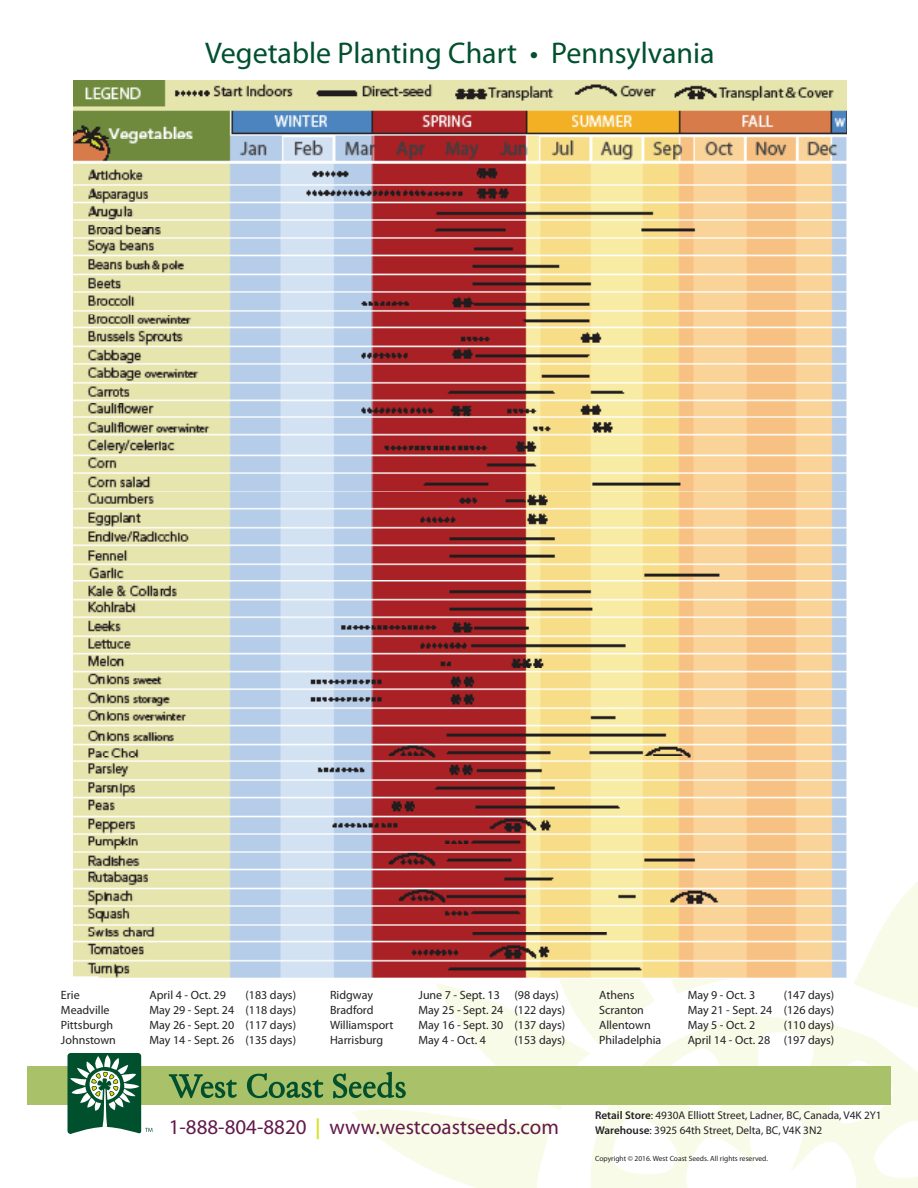
<style>
.page{position:relative;width:918px;height:1188px;background:#fff}
.page>*{position:absolute;margin:0;border:0;box-sizing:border-box;transform-origin:0 0}
.t1{font:30px "Myriad Pro";color:#00502e}
.t2{font:21px "Myriad Pro";color:#62194b}
.t3{font:12px "Myriad Pro";color:#231f20}
.t4{font:11.25px "Myriad Pro";color:#231f20}
.t5{font:7.5px "Myriad Pro";color:#231f20}
.s1{font-weight:600}
.s2{font-weight:600;color:#d6df21}
</style>
<div class="page">
<div style="left:27px;top:1066px;width:864px;height:39px;background:#a9c169"></div>
<svg style="left:67px;top:1053px;width:85px;height:81px"></svg>
<svg style="left:169px;top:1072px;width:237px;height:27px"></svg>
<img style="left:73px;top:81px;width:774px;height:897px">
<h1 class="t1" style="left:205px;top:34px;width:511px">Vegetable Planting Chart • Pennsylvania</h1>
<p class="t3" style="left:61px;top:987px;width:20px">Erie</p>
<p class="t3" style="left:149px;top:987px;width:78px">April 4 - Oct. 29</p>
<p class="t3" style="left:245px;top:987px;width:52px">(183 days)</p>
<p class="t3" style="left:61px;top:1002px;width:50px">Meadville</p>
<p class="t3" style="left:149px;top:1002px;width:148px">May 29 - Sept. 24 (118 days)</p>
<p class="t3" style="left:61px;top:1017px;width:54px">Pittsburgh</p>
<p class="t3" style="left:149px;top:1017px;width:148px">May 26 - Sept. 20 (117 days)</p>
<p class="t3" style="left:61px;top:1032px;width:56px">Johnstown</p>
<p class="t3" style="left:149px;top:1032px;width:148px">May 14 - Sept. 26 (135 days)</p>
<p class="t3" style="left:330px;top:987px;width:44px">Ridgway</p>
<p class="t3" style="left:419px;top:987px;width:142px">June 7 - Sept. 13 (98 days)</p>
<p class="t3" style="left:330px;top:1002px;width:45px">Bradford</p>
<p class="t3" style="left:419px;top:1002px;width:148px">May 25 - Sept. 24 (122 days)</p>
<p class="t3" style="left:330px;top:1017px;width:65px">Williamsport</p>
<p class="t3" style="left:419px;top:1017px;width:148px">May 16 - Sept. 30 (137 days)</p>
<p class="t3" style="left:330px;top:1032px;width:55px">Harrisburg</p>
<p class="t3" style="left:419px;top:1032px;width:69px">May 4 - Oct. 4</p>
<p class="t3" style="left:515px;top:1032px;width:52px">(153 days)</p>
<p class="t3" style="left:599px;top:987px;width:37px">Athens</p>
<p class="t3" style="left:688px;top:987px;width:69px">May 9 - Oct. 3</p>
<p class="t3" style="left:784px;top:987px;width:52px">(147 days)</p>
<p class="t3" style="left:599px;top:1002px;width:46px">Scranton</p>
<p class="t3" style="left:688px;top:1002px;width:148px">May 21 - Sept. 24 (126 days)</p>
<p class="t3" style="left:599px;top:1017px;width:53px">Allentown</p>
<p class="t3" style="left:688px;top:1017px;width:69px">May 5 - Oct. 2</p>
<p class="t3" style="left:784px;top:1017px;width:52px">(110 days)</p>
<p class="t3" style="left:599px;top:1032px;width:64px">Philadelphia</p>
<p class="t3" style="left:688px;top:1032px;width:148px">April 14 - Oct. 28 (197 days)</p>
<p class="t4" style="left:595px;top:1108px;width:288px"><span class="s1">Retail Store</span>: 4930A Elliott Street, Ladner, BC, Canada, V4K 2Y1</p>
<h2 class="t2" style="left:169px;top:1114px;width:392px">1-888-804-8820 <span class="s2">|</span> www.westcoastseeds.com</h2>
<p class="t4" style="left:595px;top:1123px;width:229px"><span class="s1">Warehouse</span>: 3925 64th Street, Delta, BC, V4K 3N2</p>
<p class="t5" style="left:595px;top:1154px;width:174px">Copyright © 2016. West Coast Seeds. All rights reserved.</p>
</div>
